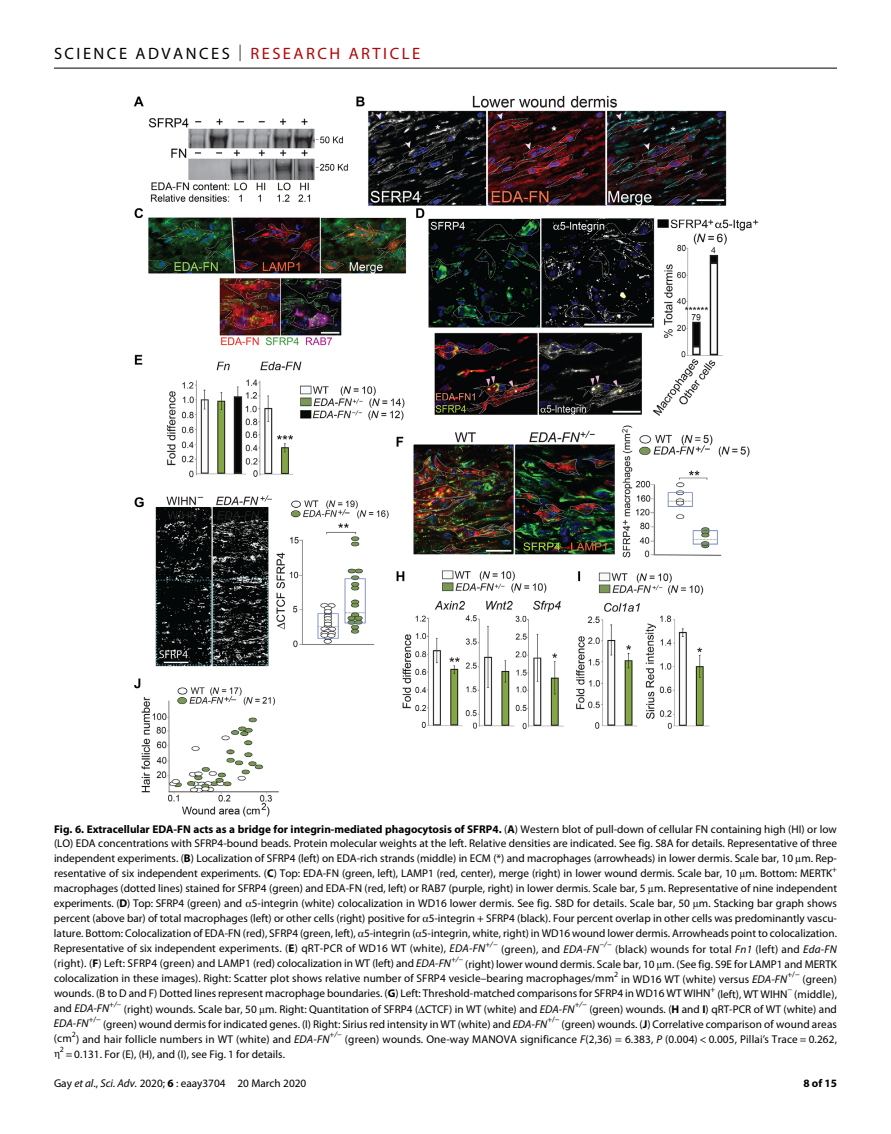
<style>
.page{position:relative;width:891px;height:1134px;background:#fff}
.page>*{position:absolute;margin:0;border:0;box-sizing:border-box;transform-origin:0 0}
.t1{font:16.5px "Myriad Pro";letter-spacing:.15em;color:#000}
.t2{font:11.25px "Myriad Pro";color:#000}
.t3{font:700 11.25px "Myriad Pro";color:#000}
.s1{font-weight:300}
.s2{color:#b10508}
.s3{font-weight:400}
.s4{font-weight:700}
.s5{font-style:italic}
</style>
<div class="page">
<hr style="left:54px;top:68px;width:783px;height:1px;background:#000">
<img style="left:134px;top:95px;width:625px;height:721px">
<h1 class="t1" style="left:54px;top:40px;width:368px">SCIENCE ADVANCES <span class="s1">|</span> <span class="s2">RESEARCH ARTICLE</span></h1>
<p class="t3" style="left:54px;top:820px;width:784px">Fig. 6. Extracellular EDA-FN acts as a bridge for integrin-mediated phagocytosis of SFRP4. <span class="s3">(</span>A<span class="s3">) Western blot of pull-down of cellular FN containing high (HI) or low</span></p>
<p class="t2" style="left:54px;top:835px;width:784px">(LO) EDA concentrations with SFRP4-bound beads. Protein molecular weights at the left. Relative densities are indicated. See fig. S8A for details. Representative of three</p>
<p class="t2" style="left:54px;top:850px;width:784px">independent experiments. (<span class="s4">B</span>) Localization of SFRP4 (left) on EDA-rich strands (middle) in ECM (*) and macrophages (arrowheads) in lower dermis. Scale bar, 10 m. Rep-</p>
<p class="t2" style="left:54px;top:865px;width:784px">resentative of six independent experiments. (<span class="s4">C</span>) Top: EDA-FN (green, left), LAMP1 (red, center), merge (right) in lower wound dermis. Scale bar, 10 m. Bottom: MERTK<sup>+</sup></p>
<p class="t2" style="left:54px;top:880px;width:785px">macrophages (dotted lines) stained for SFRP4 (green) and EDA-FN (red, left) or RAB7 (purple, right) in lower dermis. Scale bar, 5 m. Representative of nine independent</p>
<p class="t2" style="left:54px;top:895px;width:785px">experiments. (<span class="s4">D</span>) Top: SFRP4 (green) and 5-integrin (white) colocalization in WD16 lower dermis. See fig. S8D for details. Scale bar, 50 m. Stacking bar graph shows</p>
<p class="t2" style="left:54px;top:910px;width:785px">percent (above bar) of total macrophages (left) or other cells (right) positive for 5-integrin + SFRP4 (black). Four percent overlap in other cells was predominantly vascu-</p>
<p class="t2" style="left:54px;top:925px;width:785px">lature. Bottom: Colocalization of EDA-FN (red), SFRP4 (green, left), 5-integrin ( 5-integrin, white, right) in WD16 wound lower dermis. Arrowheads point to colocalization.</p>
<p class="t2" style="left:54px;top:940px;width:785px">Representative of six independent experiments. (<span class="s4">E</span>) qRT-PCR of WD16 WT (white), <span class="s5">EDA-FN</span><sup>+/−</sup> (green), and <span class="s5">EDA-FN</span><sup>−/−</sup> (black) wounds for total <span class="s5">Fn1</span> (left) and <span class="s5">Eda-FN</span></p>
<p class="t2" style="left:54px;top:955px;width:785px">(right). (<span class="s4">F</span>) Left: SFRP4 (green) and LAMP1 (red) colocalization in WT (left) and <span class="s5">EDA-FN</span><sup>+/−</sup> (right) lower wound dermis. Scale bar, 10 m. (See fig. S9E for LAMP1 and MERTK</p>
<p class="t2" style="left:54px;top:970px;width:785px">colocalization in these images). Right: Scatter plot shows relative number of SFRP4 vesicle–bearing macrophages/mm<sup>2</sup> in WD16 WT (white) versus <span class="s5">EDA-FN</span><sup>+/−</sup> (green)</p>
<p class="t2" style="left:54px;top:985px;width:784px">wounds. (B to D and F) Dotted lines represent macrophage boundaries. (<span class="s4">G</span>) Left: Threshold-matched comparisons for SFRP4 in WD16 WT WIHN<sup>+</sup> (left), WT WIHN<sup>−</sup> (middle),</p>
<p class="t2" style="left:54px;top:1000px;width:785px">and <span class="s5">EDA-FN</span><sup>+/−</sup> (right) wounds. Scale bar, 50 m. Right: Quantitation of SFRP4 ( CTCF) in WT (white) and <span class="s5">EDA-FN</span><sup>+/−</sup> (green) wounds. (<span class="s4">H</span> and <span class="s4">I</span>) qRT-PCR of WT (white) and</p>
<p class="t2" style="left:54px;top:1015px;width:785px"><span class="s5">EDA-FN</span><sup>+/−</sup> (green) wound dermis for indicated genes. (I) Right: Sirius red intensity in WT (white) and <span class="s5">EDA-FN</span><sup>+/−</sup> (green) wounds. (<span class="s4">J</span>) Correlative comparison of wound areas</p>
<p class="t2" style="left:54px;top:1030px;width:785px">(cm<sup>2</sup>) and hair follicle numbers in WT (white) and <span class="s5">EDA-FN</span><sup>+/−</sup> (green) wounds. One-way MANOVA significance <span class="s5">F</span>(2,36) = 6.383, <span class="s5">P</span> (0.004) &lt; 0.005, Pillai’s Trace = 0.262,</p>
<p class="t2" style="left:60px;top:1045px;width:227px"><sup>2</sup> = 0.131. For (E), (H), and (I), see Fig. 1 for details.</p>
<p class="t2" style="left:54px;top:1074px;width:254px">Gay <span class="s5">et al</span>., <span class="s5">Sci. Adv.</span> 2020; <span class="s4">6</span> : eaay3704 20 March 2020</p>
<p class="t3" style="left:803px;top:1074px;width:35px">8 of 15</p>
</div>
